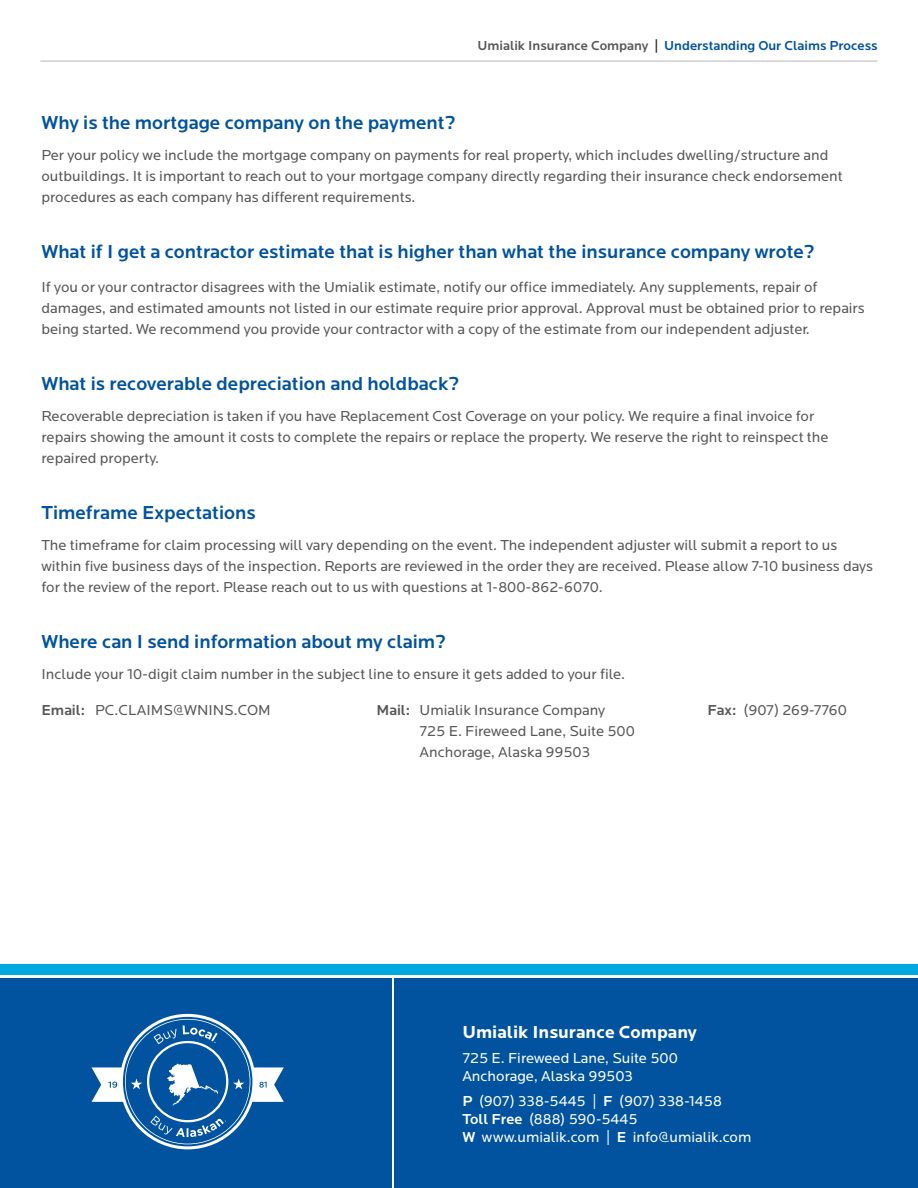
<style>
.page{position:relative;width:918px;height:1188px;background:#fff}
.page>*{position:absolute;margin:0;border:0;box-sizing:border-box;transform-origin:0 0}
.Body_Copy{font:500 19.5px "Locator";color:#0153a0}
.t1{font:700 18px "Locator";color:#fff}
.Body_Copy-2{font:15px/21px "Locator";color:#57585a}
.t2{font:15px/18px "Locator";color:#fff}
.t3{font:500 13.5px "Locator";color:#0153a0}
.s1{color:#57585a}
.s2{color:#231f20}
.s3{font-weight:500}
</style>
<div class="page">
<hr style="left:40px;top:60px;width:837px;height:2px;background:#57585a">
<div style="left:0;top:965px;width:918px;height:10px;background:#00a8e2"></div>
<div style="left:0;top:978px;width:392px;height:210px;background:#0153a0"></div>
<div style="left:395px;top:978px;width:523px;height:210px;background:#0153a0"></div>
<svg style="left:92px;top:1014px;width:192px;height:135px"></svg>
<p class="t3" style="left:478px;top:38px;width:402px"><span class="s1">Umialik Insurance Company</span> <span class="s2">|</span> Understanding Our Claims Process</p>
<p class="Body_Copy" style="left:41px;top:111px;width:416px">Why is the mortgage company on the payment?</p>
<p class="Body_Copy-2" style="left:41px;top:145px;width:803px">Per your policy we include the mortgage company on payments for real property, which includes dwelling/structure and outbuildings. It is important to reach out to your mortgage company directly regarding their insurance check endorsement procedures as each company has different requirements.</p>
<p class="Body_Copy" style="left:41px;top:240px;width:775px">What if I get a contractor estimate that is higher than what the insurance company wrote?</p>
<p class="Body_Copy-2" style="left:41px;top:277px;width:825px">If you or your contractor disagrees with the Umialik estimate, notify our office immediately. Any supplements, repair of damages, and estimated amounts not listed in our estimate require prior approval. Approval must be obtained prior to repairs being started. We recommend you provide your contractor with a copy of the estimate from our independent adjuster.</p>
<p class="Body_Copy" style="left:41px;top:372px;width:420px">What is recoverable depreciation and holdback?</p>
<p class="Body_Copy-2" style="left:41px;top:406px;width:789px">Recoverable depreciation is taken if you have Replacement Cost Coverage on your policy. We require a final invoice for repairs showing the amount it costs to complete the repairs or replace the property. We reserve the right to reinspect the repaired property.</p>
<p class="Body_Copy" style="left:41px;top:501px;width:216px">Timeframe Expectations</p>
<p class="Body_Copy-2" style="left:41px;top:535px;width:833px">The timeframe for claim processing will vary depending on the event. The independent adjuster will submit a report to us within five business days of the inspection. Reports are reviewed in the order they are received. Please allow 7-10 business days for the review of the report. Please reach out to us with questions at 1-800-862-6070.</p>
<p class="Body_Copy" style="left:41px;top:630px;width:406px">Where can I send information about my claim?</p>
<p class="Body_Copy-2" style="left:41px;top:664px;width:585px">Include your 10-digit claim number in the subject line to ensure it gets added to your file.</p>
<p class="Body_Copy-2" style="left:41px;top:700px;width:231px"><span class="s3">Email:</span> PC.CLAIMS@WNINS.COM</p>
<p class="Body_Copy-2" style="left:376px;top:700px;width:230px"><span class="s3">Mail:</span> Umialik Insurance Company</p>
<p class="Body_Copy-2" style="left:708px;top:700px;width:141px"><span class="s3">Fax:</span> (907) 269-7760</p>
<p class="Body_Copy-2" style="left:419px;top:721px;width:217px">725 E. Fireweed Lane, Suite 500<br>Anchorage, Alaska 99503</p>
<p class="t1" style="left:462px;top:1022px;width:236px">Umialik Insurance Company</p>
<p class="t2" style="left:462px;top:1049px;width:217px">725 E. Fireweed Lane, Suite 500<br>Anchorage, Alaska 99503</p>
<p class="t2" style="left:462px;top:1092px;width:261px"><span class="s3">P</span> (907) 338-5445 | <span class="s3">F</span> (907) 338-1458</p>
<p class="t2" style="left:462px;top:1110px;width:177px"><span class="s3">Toll Free</span> (888) 590-5445</p>
<p class="t2" style="left:462px;top:1128px;width:291px"><span class="s3">W</span> www.umialik.com | <span class="s3">E</span> info@umialik.com</p>
</div>
